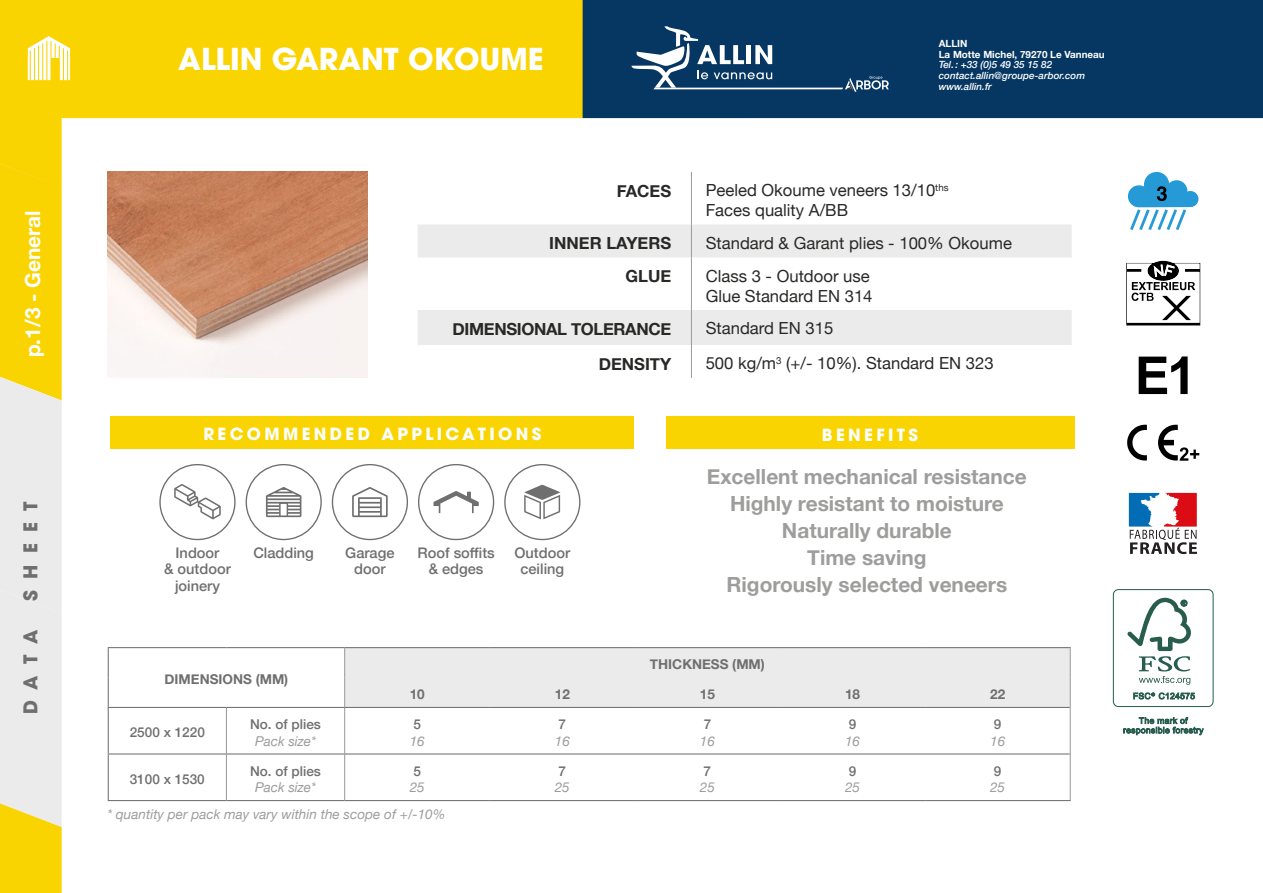
<style>
.page{position:relative;width:1263px;height:893px;background:#fff}
.page>*{position:absolute;margin:0;border:0;box-sizing:border-box;transform-origin:0 0}
.t1{font:700 30px "ITC Avant Garde Pro";color:#fff}
.t2{font:700 20.85px/27.2px "Helvetica Neue";color:#9d9d9c;text-align:center}
.t3{font:700 20.85px "Helvetica Neue";color:#fff}
.t4{font:700 18.9px "ITC Avant Garde Pro";letter-spacing:.6em;color:#706f6f}
.t5{font:16.65px/20px "Helvetica Neue";color:#282827}
.t6{font:700 16.65px "Helvetica Neue";letter-spacing:-.01em;color:#282827}
.t7{font:700 16.65px "ITC Avant Garde Pro";letter-spacing:.2em;color:#fff}
.t8{font:500 14.55px/16.6px "Helvetica Neue";color:#706f6f;text-align:center}
.t9{font:italic 13.5px "Helvetica Neue";color:#9d9d9c}
.t10{font:500 13.5px "Helvetica Neue";color:#706f6f}
.t11{font:700 13.5px "Helvetica Neue";color:#706f6f}
.t12{font:italic 500 9.9px/10.6px "Helvetica Neue";color:#fff}
.t13{font:700 9.9px/10.6px "Helvetica Neue";color:#fff}
</style>
<div class="page">
<svg style="left:0;top:0;width:746px;height:377px;fill:#fad400"></svg>
<svg style="left:0;top:377px;width:62px;height:516px;background:#ede7c2"></svg>
<svg style="left:28px;top:36px;width:42px;height:44px"></svg>
<div style="left:583px;top:0;width:680px;height:118px;background:#053762"></div>
<svg style="left:631px;top:26px;width:258px;height:66px"></svg>
<div style="left:666px;top:417px;width:408px;height:32px;background:#fad400"></div>
<div style="left:111px;top:417px;width:523px;height:32px;background:#fad400"></div>
<svg style="left:418px;top:172px;width:328px;height:205px"></svg>
<svg style="left:418px;top:224px;width:654px;height:121px;fill:#ebebeb"></svg>
<hr style="left:691px;top:172px;width:1px;height:52px;background:#9d9d9c">
<hr style="left:691px;top:224px;width:1px;height:33px;background:#9d9d9c">
<hr style="left:691px;top:257px;width:1px;height:53px;background:#9d9d9c">
<hr style="left:691px;top:310px;width:1px;height:35px;background:#9d9d9c">
<hr style="left:691px;top:345px;width:1px;height:33px;background:#9d9d9c">
<svg style="left:174px;top:484px;width:47px;height:35px"></svg>
<div style="left:159px;top:464px;width:77px;height:76px;border:1px solid #706f6f;border-radius:50%"></div>
<svg style="left:266px;top:487px;width:35px;height:30px"></svg>
<div style="left:246px;top:464px;width:76px;height:76px;border:1px solid #706f6f;border-radius:50%"></div>
<svg style="left:352px;top:487px;width:36px;height:30px"></svg>
<div style="left:332px;top:464px;width:76px;height:76px;border:1px solid #706f6f;border-radius:50%"></div>
<svg style="left:524px;top:485px;width:36px;height:34px"></svg>
<div style="left:504px;top:464px;width:76px;height:76px;border:1px solid #706f6f;border-radius:50%"></div>
<svg style="left:433px;top:491px;width:46px;height:22px"></svg>
<div style="left:418px;top:464px;width:76px;height:76px;border:1px solid #706f6f;border-radius:50%"></div>
<img style="left:108px;top:172px;width:260px;height:206px">
<svg style="left:1127px;top:425px;width:20px;height:36px"></svg>
<svg style="left:1158px;top:425px;width:41px;height:36px"></svg>
<svg style="left:1139px;top:356px;width:48px;height:38px"></svg>
<svg style="left:1128px;top:172px;width:70px;height:58px"></svg>
<svg style="left:1129px;top:493px;width:68px;height:61px"></svg>
<div style="left:1113px;top:589px;width:100px;height:118px;border:1px solid #285c4d;border-radius:5px"></div>
<svg style="left:1127px;top:598px;width:64px;height:87px"></svg>
<svg style="left:1133px;top:692px;width:62px;height:7px"></svg>
<svg style="left:1123px;top:717px;width:81px;height:18px"></svg>
<svg style="left:1126px;top:261px;width:74px;height:65px"></svg>
<div style="left:344px;top:648px;width:727px;height:59px;background:#ebebeb"></div>
<hr style="left:344px;top:677px;width:1px;height:30px;background:#9d9d9c">
<hr style="left:226px;top:708px;width:1px;height:45px;background:#9d9d9c">
<hr style="left:344px;top:708px;width:1px;height:45px;background:#9d9d9c">
<hr style="left:226px;top:754px;width:1px;height:46px;background:#9d9d9c">
<hr style="left:344px;top:754px;width:1px;height:46px;background:#9d9d9c">
<hr style="left:345px;top:647px;width:145px;height:1px;background:#706f6f">
<hr style="left:490px;top:647px;width:145px;height:1px;background:#706f6f">
<hr style="left:635px;top:647px;width:145px;height:1px;background:#706f6f">
<hr style="left:780px;top:647px;width:145px;height:1px;background:#706f6f">
<hr style="left:925px;top:647px;width:146px;height:1px;background:#706f6f">
<hr style="left:108px;top:707px;width:118px;height:1px;background:#706f6f">
<hr style="left:108px;top:708px;width:1px;height:45px;background:#706f6f">
<hr style="left:226px;top:707px;width:119px;height:1px;background:#706f6f">
<hr style="left:345px;top:707px;width:145px;height:1px;background:#706f6f">
<hr style="left:490px;top:707px;width:145px;height:1px;background:#706f6f">
<hr style="left:635px;top:707px;width:145px;height:1px;background:#706f6f">
<hr style="left:780px;top:707px;width:145px;height:1px;background:#706f6f">
<hr style="left:925px;top:707px;width:145px;height:1px;background:#706f6f">
<hr style="left:108px;top:753px;width:118px;height:1px;background:#706f6f">
<hr style="left:108px;top:754px;width:1px;height:46px;background:#706f6f">
<hr style="left:226px;top:753px;width:119px;height:1px;background:#706f6f">
<hr style="left:345px;top:753px;width:145px;height:1px;background:#706f6f">
<hr style="left:490px;top:753px;width:145px;height:1px;background:#706f6f">
<hr style="left:635px;top:753px;width:145px;height:1px;background:#706f6f">
<hr style="left:780px;top:753px;width:145px;height:1px;background:#706f6f">
<hr style="left:925px;top:753px;width:145px;height:1px;background:#706f6f">
<hr style="left:108px;top:800px;width:118px;height:1px;background:#706f6f">
<hr style="left:226px;top:800px;width:119px;height:1px;background:#706f6f">
<hr style="left:345px;top:800px;width:145px;height:1px;background:#706f6f">
<hr style="left:490px;top:800px;width:145px;height:1px;background:#706f6f">
<hr style="left:635px;top:800px;width:145px;height:1px;background:#706f6f">
<hr style="left:780px;top:800px;width:145px;height:1px;background:#706f6f">
<hr style="left:925px;top:800px;width:146px;height:1px;background:#706f6f">
<hr style="left:108px;top:647px;width:118px;height:1px;background:#706f6f">
<svg style="left:108px;top:648px;width:1px;height:29px"></svg>
<hr style="left:226px;top:647px;width:119px;height:1px;background:#706f6f">
<hr style="left:108px;top:677px;width:1px;height:30px;background:#706f6f">
<hr style="left:1070px;top:677px;width:1px;height:30px;background:#9d9d9c">
<hr style="left:1070px;top:707px;width:1px;height:47px;background:#9d9d9c">
<hr style="left:1070px;top:754px;width:1px;height:46px;background:#9d9d9c">
<p class="t3" style="left:17px;top:357px;width:148px;rotate:-90deg">p.1/3 - General</p>
<p class="t4" style="left:18px;top:601px;width:101px;rotate:-90deg">SHEET</p>
<p class="t4" style="left:18px;top:714px;width:86px;rotate:-90deg">DATA</p>
<h1 class="t1" style="left:178px;top:39px;width:367px">ALLIN GARANT OKOUME</h1>
<p class="t13" style="left:939px;top:38px;width:167px">ALLIN<br>La Motte Michel, 79270 Le Vanneau</p>
<p class="t12" style="left:939px;top:59px;width:148px">Tel.: +33 (0)5 49 35 15 82 contact.allin@groupe-arbor.com www.allin.fr</p>
<p class="t6" style="left:617px;top:178px;width:56px">FACES</p>
<p class="t5" style="left:706px;top:181px;width:244px">Peeled Okoume veneers 13/10<sup>ths<br></sup>Faces quality A/BB</p>
<p class="t6" style="left:549px;top:230px;width:124px">INNER LAYERS</p>
<p class="t5" style="left:706px;top:234px;width:308px">Standard &amp; Garant plies - 100% Okoume</p>
<p class="t6" style="left:625px;top:263px;width:47px">GLUE</p>
<p class="t5" style="left:706px;top:267px;width:168px">Class 3 - Outdoor use<br>Glue Standard EN 314</p>
<p class="t6" style="left:452px;top:316px;width:220px">DIMENSIONAL TOLERANCE</p>
<p class="t5" style="left:706px;top:319px;width:129px">Standard EN 315</p>
<p class="t6" style="left:599px;top:351px;width:74px">DENSITY</p>
<p class="t5" style="left:706px;top:354px;width:289px">500 kg/m<sup>3</sup> (+/- 10%). Standard EN 323</p>
<p class="t7" style="left:203px;top:423px;width:339px">RECOMMENDED APPLICATIONS</p>
<p class="t7" style="left:822px;top:424px;width:98px">BENEFITS</p>
<p class="t8" style="left:164px;top:543px;width:68px">Indoor<br>&amp; outdoor joinery</p>
<p class="t8" style="left:253px;top:543px;width:62px">Cladding</p>
<p class="t8" style="left:345px;top:543px;width:51px">Garage door</p>
<p class="t8" style="left:417px;top:543px;width:79px">Roof soffits &amp; edges</p>
<p class="t8" style="left:514px;top:543px;width:57px">Outdoor ceiling</p>
<p class="t11" style="left:165px;top:669px;width:125px">DIMENSIONS (MM)</p>
<p class="t2" style="left:707px;top:463px;width:321px">Excellent mechanical resistance<br>Highly resistant to moisture<br>Naturally durable<br>Time saving<br>Rigorously selected veneers</p>
<p class="t11" style="left:650px;top:654px;width:116px">THICKNESS (MM)</p>
<p class="t10" style="left:130px;top:722px;width:77px">2500 x 1220</p>
<p class="t10" style="left:130px;top:768px;width:77px">3100 x 1530</p>
<p class="t10" style="left:250px;top:713px;width:72px">No. of plies</p>
<p class="t9" style="left:255px;top:731px;width:62px">Pack size*</p>
<p class="t10" style="left:250px;top:760px;width:72px">No. of plies</p>
<p class="t9" style="left:255px;top:778px;width:62px">Pack size*</p>
<p class="t11" style="left:410px;top:684px;width:17px">10</p>
<p class="t11" style="left:555px;top:684px;width:17px">12</p>
<p class="t11" style="left:700px;top:684px;width:17px">15</p>
<p class="t11" style="left:845px;top:684px;width:17px">18</p>
<p class="t11" style="left:990px;top:684px;width:17px">22</p>
<p class="t10" style="left:413px;top:713px;width:9px">5</p>
<p class="t9" style="left:410px;top:731px;width:17px">16</p>
<p class="t10" style="left:413px;top:760px;width:9px">5</p>
<p class="t9" style="left:410px;top:778px;width:17px">25</p>
<p class="t10" style="left:558px;top:713px;width:9px">7</p>
<p class="t9" style="left:555px;top:731px;width:17px">16</p>
<p class="t10" style="left:558px;top:760px;width:9px">7</p>
<p class="t9" style="left:555px;top:778px;width:17px">25</p>
<p class="t10" style="left:704px;top:713px;width:9px">7</p>
<p class="t9" style="left:700px;top:731px;width:17px">16</p>
<p class="t10" style="left:704px;top:760px;width:9px">7</p>
<p class="t9" style="left:700px;top:778px;width:17px">25</p>
<p class="t10" style="left:849px;top:713px;width:9px">9</p>
<p class="t9" style="left:845px;top:731px;width:17px">16</p>
<p class="t10" style="left:849px;top:760px;width:9px">9</p>
<p class="t9" style="left:845px;top:778px;width:17px">25</p>
<p class="t10" style="left:994px;top:713px;width:9px">9</p>
<p class="t9" style="left:990px;top:731px;width:17px">16</p>
<p class="t10" style="left:994px;top:760px;width:9px">9</p>
<p class="t9" style="left:990px;top:778px;width:17px">25</p>
<p class="t9" style="left:107px;top:804px;width:339px">* quantity per pack may vary within the scope of +/-10%</p>
</div>
